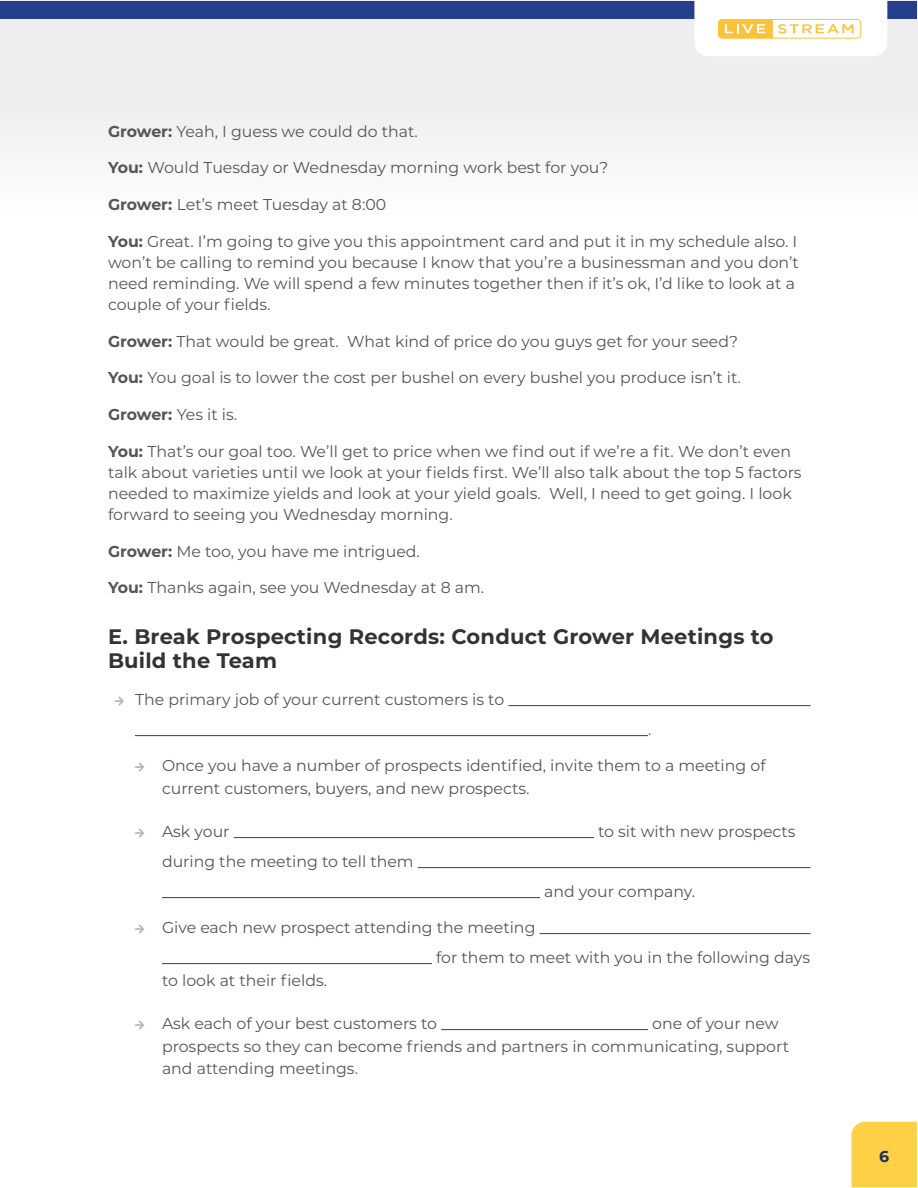
<style>
.page{position:relative;width:918px;height:1188px;background:#fff}
.page>*{position:absolute;margin:0;border:0;box-sizing:border-box;transform-origin:0 0}
.h3{font:700 21px/24px "Montserrat";letter-spacing:.01em;color:#323332}
.script{font:15.75px/21px "Montserrat";color:#545554}
.t1{font:700 15.75px "Montserrat";color:#203062}
.s1{font-weight:700}
</style>
<div class="page">
<div style="left:0;top:0;width:918px;height:215px;background:#eeeeef"></div>
<div style="left:1px;top:1px;width:916px;height:18px;background:#253f8e"></div>
<div style="left:851px;top:1122px;width:66px;height:65px;background:#fed046"></div>
<svg style="left:694px;top:0;width:193px;height:56px;background:#fef6e5"></svg>
<hr style="left:508px;top:705px;width:303px;height:1px;background:#3e3e3f">
<hr style="left:135px;top:735px;width:513px;height:1px;background:#3e3e3f">
<hr style="left:234px;top:837px;width:360px;height:1px;background:#3e3e3f">
<hr style="left:418px;top:867px;width:393px;height:1px;background:#3e3e3f">
<hr style="left:162px;top:897px;width:378px;height:1px;background:#3e3e3f">
<hr style="left:540px;top:933px;width:271px;height:1px;background:#3e3e3f">
<hr style="left:162px;top:963px;width:270px;height:1px;background:#3e3e3f">
<hr style="left:441px;top:1029px;width:207px;height:1px;background:#3e3e3f">
<p class="script" style="left:108px;top:120px;width:311px"><span class="s1">Grower:</span> Yeah, I guess we could do that.</p>
<p class="script" style="left:108px;top:157px;width:502px"><span class="s1">You:</span> Would Tuesday or Wednesday morning work best for you?</p>
<p class="script" style="left:108px;top:194px;width:280px"><span class="s1">Grower:</span> Let’s meet Tuesday at 8:00</p>
<p class="script" style="left:108px;top:230px;width:692px"><span class="s1">You:</span> Great. I’m going to give you this appointment card and put it in my schedule also. I won’t be calling to remind you because I know that you’re a businessman and you don’t need reminding. We will spend a few minutes together then if it’s ok, I’d like to look at a couple of your fields.</p>
<p class="script" style="left:108px;top:330px;width:632px"><span class="s1">Grower:</span> That would be great. What kind of price do you guys get for your seed?</p>
<p class="script" style="left:108px;top:367px;width:635px"><span class="s1">You:</span> You goal is to lower the cost per bushel on every bushel you produce isn’t it.</p>
<p class="script" style="left:108px;top:404px;width:131px"><span class="s1">Grower:</span> Yes it is.</p>
<p class="script" style="left:108px;top:440px;width:695px"><span class="s1">You:</span> That’s our goal too. We’ll get to price when we find out if we’re a fit. We don’t even talk about varieties until we look at your fields first. We’ll also talk about the top 5 factors needed to maximize yields and look at your yield goals. Well, I need to get going. I look forward to seeing you Wednesday morning.</p>
<p class="script" style="left:108px;top:540px;width:313px"><span class="s1">Grower:</span> Me too, you have me intrigued.</p>
<p class="script" style="left:108px;top:577px;width:378px"><span class="s1">You:</span> Thanks again, see you Wednesday at 8 am.</p>
<p class="h3" style="left:108px;top:624px;width:667px">E. Break Prospecting Records: Conduct Grower Meetings to<br>Build the Team</p>
<p class="script" style="left:135px;top:689px;width:371px">The primary job of your current customers is to</p>
<p class="script" style="left:648px;top:719px;width:5px">.</p>
<p class="script" style="left:162px;top:754px;width:605px;line-height:22.5px">Once you have a number of prospects identified, invite them to a meeting of current customers, buyers, and new prospects.</p>
<p class="script" style="left:162px;top:821px;width:69px">Ask your</p>
<p class="script" style="left:598px;top:821px;width:199px">to sit with new prospects</p>
<p class="script" style="left:162px;top:851px;width:253px">during the meeting to tell them</p>
<p class="script" style="left:544px;top:881px;width:153px">and your company.</p>
<p class="script" style="left:436px;top:912px;width:375px;line-height:30px;text-indent:-274px">Give each new prospect attending the meeting<br>for them to meet with you in the following days</p>
<p class="script" style="left:162px;top:969px;width:167px">to look at their fields.</p>
<p class="script" style="left:162px;top:1013px;width:277px">Ask each of your best customers to</p>
<p class="script" style="left:162px;top:1012px;width:629px;line-height:22.5px;text-indent:490px">one of your new prospects so they can become friends and partners in communicating, support and attending meetings.</p>
<p class="t1" style="left:879px;top:1145px;width:12px">6</p>
</div>
